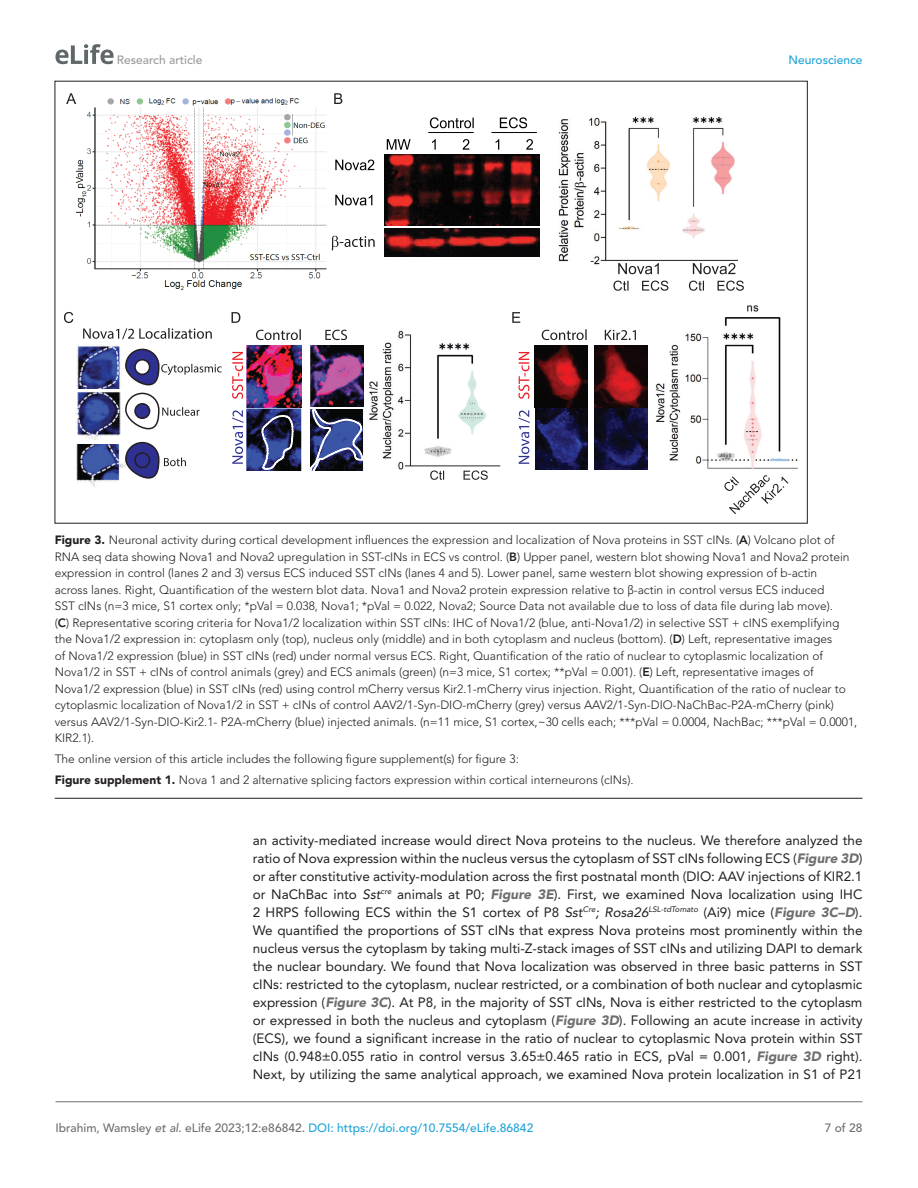
<style>
.page{position:relative;width:918px;height:1188px;background:#fff}
.page>*{position:absolute;margin:0;border:0;box-sizing:border-box;transform-origin:0 0}
.t1{font:13.5px/18px "Avenir LT Std";color:#231f20;text-align:justify}
.t2{font:300 12px/16.5px "Avenir LT Std";color:#231f20}
.t3{font:500 12px "Avenir LT Std";color:#1ea4d7}
.t4{font:500 12px "Avenir LT Std";color:#9a9a9a}
.t5{font:500 12px "Avenir LT Std";color:#6e6e70}
.s1{font-weight:900}
.s2{font-weight:800}
.s3{font-family:"Segoe UI"}
.s4{font-weight:900;font-style:italic;color:#6e6e70}
.s5{font-style:italic}
.s6{color:#6e6e70}
.s7{font-style:italic;color:#6e6e70}
</style>
<div class="page">
<svg style="left:55px;top:44px;width:59px;height:20px"></svg>
<hr style="left:56px;top:1101px;width:806px;height:1px;background:#6e6e70">
<hr style="left:55px;top:798px;width:807px;height:1px;background:#231f20">
<img style="left:75px;top:104px;width:252px;height:186px">
<img style="left:77px;top:345px;width:44px;height:44px">
<img style="left:76px;top:444px;width:48px;height:43px">
<img style="left:75px;top:392px;width:46px;height:48px">
<img style="left:247px;top:345px;width:55px;height:125px">
<svg style="left:261px;top:415px;width:33px;height:55px;background:#41486e"></svg>
<img style="left:311px;top:345px;width:53px;height:62px">
<svg style="left:310px;top:409px;width:53px;height:62px;background:#40486e"></svg>
<img style="left:369px;top:330px;width:132px;height:140px">
<svg style="left:430px;top:471px;width:58px;height:9px"></svg>
<svg style="left:724px;top:475px;width:64px;height:39px"></svg>
<img style="left:655px;top:305px;width:143px;height:164px">
<svg style="left:64px;top:312px;width:9px;height:11px"></svg>
<svg style="left:232px;top:312px;width:8px;height:11px"></svg>
<svg style="left:232px;top:410px;width:12px;height:54px"></svg>
<svg style="left:232px;top:352px;width:11px;height:47px"></svg>
<svg style="left:256px;top:329px;width:91px;height:11px"></svg>
<svg style="left:512px;top:312px;width:8px;height:11px"></svg>
<img style="left:589px;top:116px;width:149px;height:152px">
<img style="left:385px;top:155px;width:155px;height:71px">
<img style="left:385px;top:228px;width:155px;height:29px">
<svg style="left:387px;top:139px;width:146px;height:11px"></svg>
<hr style="left:429px;top:132px;width:44px;height:1px;background:#000">
<hr style="left:492px;top:132px;width:44px;height:1px;background:#000">
<svg style="left:430px;top:117px;width:97px;height:11px"></svg>
<svg style="left:335px;top:160px;width:39px;height:10px"></svg>
<svg style="left:335px;top:195px;width:37px;height:10px"></svg>
<svg style="left:332px;top:236px;width:43px;height:14px"></svg>
<img style="left:558px;top:119px;width:29px;height:142px">
<svg style="left:618px;top:263px;width:117px;height:11px"></svg>
<svg style="left:613px;top:281px;width:131px;height:10px"></svg>
<svg style="left:66px;top:93px;width:276px;height:11px"></svg>
<img style="left:535px;top:346px;width:53px;height:124px">
<img style="left:595px;top:346px;width:52px;height:124px">
<svg style="left:542px;top:329px;width:94px;height:11px"></svg>
<svg style="left:83px;top:328px;width:129px;height:11px"></svg>
<svg style="left:124px;top:348px;width:98px;height:131px"></svg>
<svg style="left:518px;top:410px;width:12px;height:54px"></svg>
<svg style="left:518px;top:352px;width:11px;height:47px"></svg>
<p class="t4" style="left:117px;top:53px;width:87px">Research article</p>
<p class="t3" style="left:788px;top:53px;width:76px">Neuroscience</p>
<p class="t2" style="left:55px;top:532px;width:804px"><span class="s1">Figure 3.</span> Neuronal activity during cortical development influences the expression and localization of Nova proteins in SST cINs. (<span class="s2">A</span>) Volcano plot of RNA seq data showing Nova1 and Nova2 upregulation in SST-cINs in ECS vs control. (<span class="s2">B</span>) Upper panel, western blot showing Nova1 and Nova2 protein expression in control (lanes 2 and 3) versus ECS induced SST cINs (lanes 4 and 5). Lower panel, same western blot showing expression of b-actin<br>across lanes. Right, Quantification of the western blot data. Nova1 and Nova2 protein expression relative to <span class="s3">β</span>-actin in control versus ECS induced<br>SST cINs (n=3 mice, S1 cortex only; *pVal = 0.038, Nova1; *pVal = 0.022, Nova2; Source Data not available due to loss of data file during lab move).<br>(<span class="s2">C</span>) Representative scoring criteria for Nova1/2 localization within SST cINs: IHC of Nova1/2 (blue, anti-Nova1/2) in selective SST + cINS exemplifying the Nova1/2 expression in: cytoplasm only (top), nucleus only (middle) and in both cytoplasm and nucleus (bottom). (<span class="s2">D</span>) Left, representative images<br>of Nova1/2 expression (blue) in SST cINs (red) under normal versus ECS. Right, Quantification of the ratio of nuclear to cytoplasmic localization of Nova1/2 in SST + cINs of control animals (grey) and ECS animals (green) (n=3 mice, S1 cortex; **pVal = 0.001). (<span class="s2">E</span>) Left, representative images of Nova1/2 expression (blue) in SST cINs (red) using control mCherry versus Kir2.1-mCherry virus injection. Right, Quantification of the ratio of nuclear to cytoplasmic localization of Nova1/2 in SST + cINs of control AAV2/1-Syn-DIO-mCherry (grey) versus AAV2/1-Syn-DIO-NaChBac-P2A-mCherry (pink) versus AAV2/1-Syn-DIO-Kir2.1- P2A-mCherry (blue) injected animals. (n=11 mice, S1 cortex,~30 cells each; ***pVal = 0.0004, NachBac; ***pVal = 0.0001, KIR2.1).</p>
<p class="t2" style="left:55px;top:749px;width:580px;line-height:21px">The online version of this article includes the following figure supplement(s) for figure 3:<br><span class="s1">Figure supplement 1.</span> Nova 1 and 2 alternative splicing factors expression within cortical interneurons (cINs).</p>
<p class="t1" style="left:253px;top:832px;width:611px">an activity-mediated increase would direct Nova proteins to the nucleus. We therefore analyzed the ratio of Nova expression within the nucleus versus the cytoplasm of SST cINs following ECS (<span class="s4">Figure 3D</span>) or after constitutive activity-modulation across the first postnatal month (DIO: AAV injections of KIR2.1 or NaChBac into <span class="s5">Sst</span><sup>cre</sup> animals at P0; <span class="s4">Figure 3E</span>). First, we examined Nova localization using IHC 2 HRPS following ECS within the S1 cortex of P8 <span class="s5">Sst</span><sup>Cre</sup><span class="s5">; Rosa26</span><sup>LSL-tdTomato</sup> (Ai9) mice (<span class="s4">Figure 3C–D</span>).<br>We quantified the proportions of SST cINs that express Nova proteins most prominently within the nucleus versus the cytoplasm by taking multi-Z-stack images of SST cINs and utilizing DAPI to demark the nuclear boundary. We found that Nova localization was observed in three basic patterns in SST cINs: restricted to the cytoplasm, nuclear restricted, or a combination of both nuclear and cytoplasmic expression (<span class="s4">Figure 3C</span>). At P8, in the majority of SST cINs, Nova is either restricted to the cytoplasm or expressed in both the nucleus and cytoplasm (<span class="s4">Figure 3D</span>). Following an acute increase in activity (ECS), we found a significant increase in the ratio of nuclear to cytoplasmic Nova protein within SST cINs (0.948±0.055 ratio in control versus 3.65±0.465 ratio in ECS, pVal = 0.001, <span class="s4">Figure 3D</span> right).<br>Next, by utilizing the same analytical approach, we examined Nova protein localization in S1 of P21</p>
<p class="t3" style="left:56px;top:1121px;width:479px"><span class="s6">Ibrahim, Wamsley</span> <span class="s7">et al</span><span class="s6">. eLife 2023;12:e86842.</span> DOI: https://doi.org/10.7554/eLife.86842</p>
<p class="t5" style="left:825px;top:1121px;width:39px">7 of 28</p>
</div>
